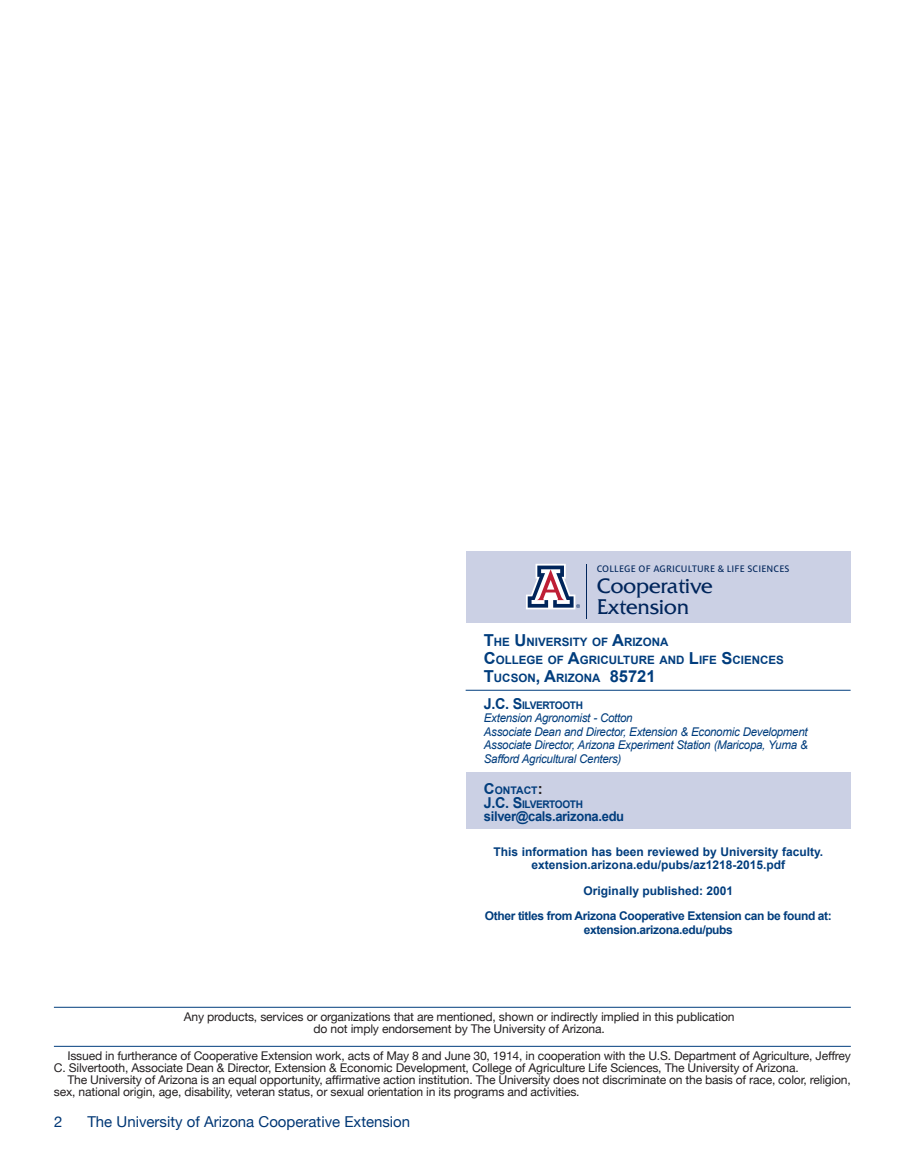
<style>
.page{position:relative;width:905px;height:1175px;background:#fff}
.page>*{position:absolute;margin:0;border:0;box-sizing:border-box;transform-origin:0 0}
.t1{font:21px/21px "Friz Qua";letter-spacing:-.02em;color:#00255b}
.t2{font:15px "Helvetica Neue";color:#013775}
.t3{font:700 15px "Arial";color:#231f20}
.t4{font:700 13.5px "Arial";letter-spacing:-.025em;color:#013d7d;scale:.96 1}
.t5{font:12px/12px "Helvetica Neue";letter-spacing:-.01em;color:#231f20}
.t6{font:italic 12px/13.5px "Arial";letter-spacing:-.025em;color:#013d7d;scale:.96 1}
.t7{font:700 12px "Arial";color:#013d7d}
.t8{font:12px "Helvetica Neue";letter-spacing:-.03em;color:#231f20}
.t9{font:700 12px "Arial";letter-spacing:-.03em;color:#013d7d}
.t10{font:700 11.55px "Arial";color:#013d7d}
.t11{font:10.5px "Milo OT Text";letter-spacing:.01em;color:#00255b}
.t12{font:700 10.5px "Arial";letter-spacing:-.035em;color:#013d7d;scale:.96 1}
.t13{font:700 10.5px "Arial";letter-spacing:-.035em;color:#013d7d}
.s1{font-size:16.5px}
.s2{font-size:15px}
</style>
<div class="page">
<div style="left:466px;top:772px;width:384px;height:56px;background:#cbd0e4"></div>
<div style="left:466px;top:551px;width:384px;height:71px;background:#cbd0e4"></div>
<hr style="left:465px;top:690px;width:385px;height:1px;background:#013d7d">
<hr style="left:54px;top:1006px;width:796px;height:1px;background:#013d7d">
<hr style="left:54px;top:1046px;width:796px;height:1px;background:#013d7d">
<svg style="left:526px;top:564px;width:54px;height:45px"></svg>
<hr style="left:586px;top:564px;width:1px;height:54px;background:#00255b">
<p class="t11" style="left:596px;top:563px;width:194px">COLLEGE OF AGRICULTURE &amp; LIFE SCIENCES</p>
<h1 class="t1" style="left:596px;top:575px;width:118px">Cooperative<br>Extension</h1>
<p class="t10" style="left:484px;top:634px;width:186px"><span class="s1">T</span>HE <span class="s1">U</span>NIVERSITY OF <span class="s1">A</span>RIZONA</p>
<p class="t10" style="left:484px;top:652px;width:301px"><span class="s1">C</span>OLLEGE OF <span class="s1">A</span>GRICU LTU RE AND <span class="s1">L</span>IFE <span class="s1">S</span>CIENCES</p>
<p class="t10" style="left:484px;top:670px;width:173px"><span class="s1">T</span>UCSON<span class="s1">, A</span>RIZONA <span class="s1">85721</span></p>
<p class="t12" style="left:484px;top:698px;width:105px"><span class="s2">J.C. S</span>ILVERTOOTH</p>
<p class="t6" style="left:484px;top:711px;width:156px">Extension Agronomist - Cotton</p>
<p class="t6" style="left:484px;top:725px;width:339px">Associate Dean and Director, Extension &amp; Economic Development</p>
<p class="t6" style="left:484px;top:738px;width:339px">Associate Director, Arizona Experiment Station (Maricopa, Yuma &amp;<br>Safford Agricultural Centers)</p>
<p class="t13" style="left:484px;top:783px;width:35px"><span class="s2">C</span>ONTACT</p>
<p class="t3" style="left:537px;top:779px;width:6px">:</p>
<p class="t12" style="left:484px;top:797px;width:105px"><span class="s2">J.C. S</span>ILVERTOOTH</p>
<p class="t4" style="left:484px;top:807px;width:148px">silver@cals.arizona.edu</p>
<p class="t7" style="left:493px;top:843px;width:331px">This information has been reviewed by University faculty.</p>
<p class="t7" style="left:531px;top:856px;width:255px">extension.arizona.edu/pubs/az1218-2015.pdf</p>
<p class="t7" style="left:583px;top:882px;width:151px">Originally published: 2001</p>
<p class="t9" style="left:485px;top:907px;width:348px">Other titles from Arizona Cooperative Extension can be found at:</p>
<p class="t9" style="left:583px;top:921px;width:151px">extension.arizona.edu/pubs</p>
<p class="t8" style="left:184px;top:1008px;width:552px">Any products, services or organizations that are mentioned, shown or indirectly implied in this publication</p>
<p class="t5" style="left:313px;top:1023px;width:293px">do not imply endorsement by The University of Arizona.</p>
<p class="t5" style="left:54px;top:1050px;width:798px;text-indent:14px">Issued in furtherance of Cooperative Extension work, acts of May 8 and June 30, 1914, in cooperation with the U.S. Department of Agriculture, Jeffrey<br>C. Silvertooth, Associate Dean &amp; Director, Extension &amp; Economic Development, College of Agriculture Life Sciences, The University of Arizona.</p>
<p class="t5" style="left:54px;top:1074px;width:798px;text-indent:14px">The University of Arizona is an equal opportunity, affirmative action institution. The University does not discriminate on the basis of race, color, religion, sex, national origin, age, disability, veteran status, or sexual orientation in its programs and activities.</p>
<p class="t2" style="left:54px;top:1110px;width:10px">2</p>
<p class="t2" style="left:87px;top:1111px;width:324px">The University of Arizona Cooperative Extension</p>
</div>
